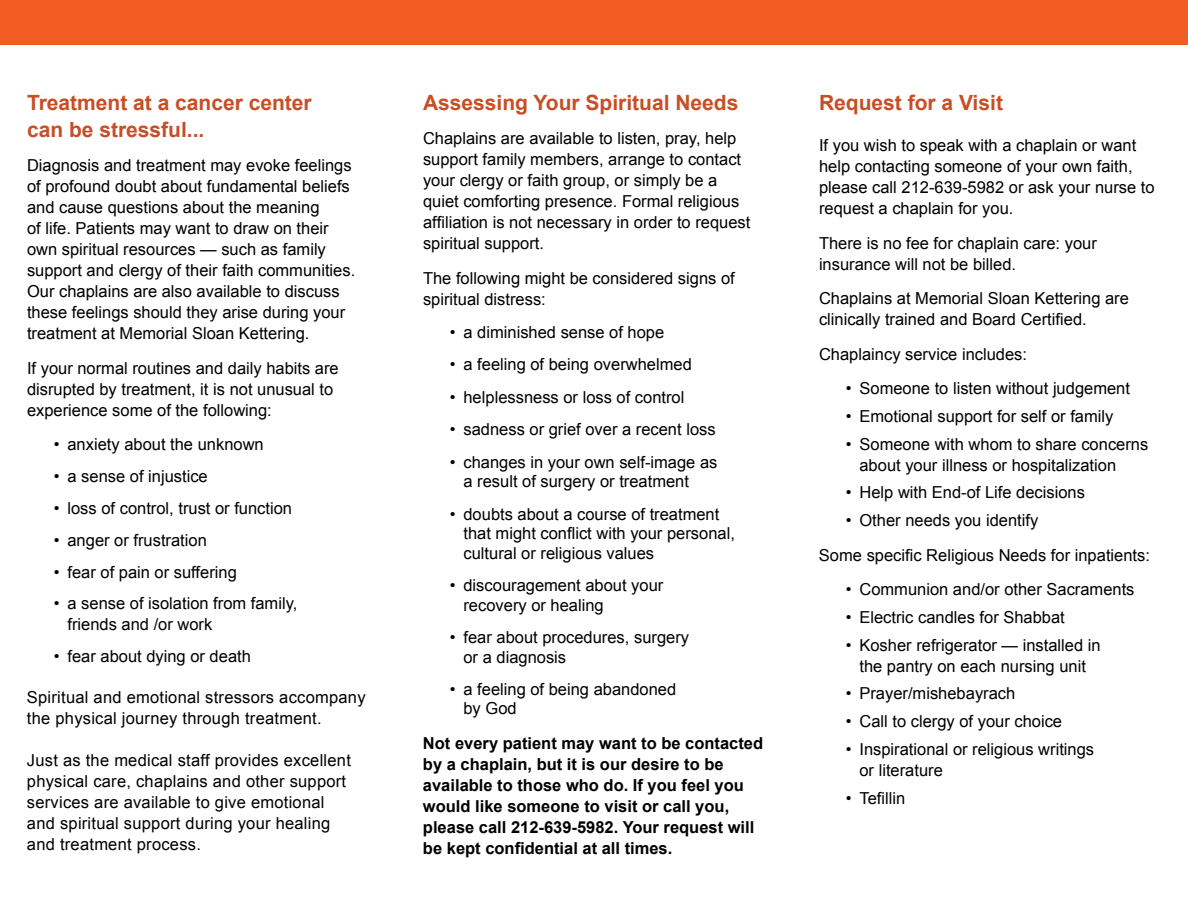
<style>
.page{position:relative;width:1188px;height:918px;background:#fff}
.page>*{position:absolute;margin:0;border:0;box-sizing:border-box;transform-origin:0 0}
.t1{font:700 21px/27px "Arial";color:#c74e25}
.t2{font:16.5px/21px "Arial";color:#000}
.t3{font:700 16.5px/21px "Arial";color:#000}
</style>
<div class="page">
<div style="left:0;top:0;width:1188px;height:44px;background:#f15d22"></div>
<p class="t1" style="left:27px;top:90px;width:286px">Treatment at a cancer center can be stressful...</p>
<p class="t2" style="left:27px;top:155px;width:330px">Diagnosis and treatment may evoke feelings of profound doubt about fundamental beliefs and cause questions about the meaning<br>of life. Patients may want to draw on their own spiritual resources — such as family support and clergy of their faith communities.<br>Our chaplains are also available to discuss these feelings should they arise during your treatment at Memorial Sloan Kettering.</p>
<p class="t2" style="left:27px;top:358px;width:313px">If your normal routines and daily habits are disrupted by treatment, it is not unusual to experience some of the following:</p>
<p class="t2" style="left:54px;top:434px;width:211px">• anxiety about the unknown</p>
<p class="t2" style="left:54px;top:466px;width:155px">• a sense of injustice</p>
<p class="t2" style="left:54px;top:498px;width:240px">• loss of control, trust or function</p>
<p class="t2" style="left:54px;top:530px;width:154px">• anger or frustration</p>
<p class="t2" style="left:54px;top:561px;width:184px">• fear of pain or suffering</p>
<p class="t2" style="left:67px;top:593px;width:231px;text-indent:-13px">• a sense of isolation from family, friends and /or work</p>
<p class="t2" style="left:54px;top:646px;width:198px">• fear about dying or death</p>
<p class="t2" style="left:27px;top:687px;width:340px">Spiritual and emotional stressors accompany the physical journey through treatment.</p>
<p class="t2" style="left:27px;top:750px;width:325px">Just as the medical staff provides excellent physical care, chaplains and other support services are available to give emotional and spiritual support during your healing and treatment process.</p>
<p class="t1" style="left:423px;top:90px;width:317px">Assessing Your Spiritual Needs</p>
<p class="t2" style="left:423px;top:128px;width:329px">Chaplains are available to listen, pray, help support family members, arrange to contact your clergy or faith group, or simply be a quiet comforting presence. Formal religious affiliation is not necessary in order to request spiritual support.</p>
<p class="t2" style="left:423px;top:268px;width:313px">The following might be considered signs of spiritual distress:</p>
<p class="t2" style="left:450px;top:322px;width:216px">• a diminished sense of hope</p>
<p class="t2" style="left:450px;top:354px;width:243px">• a feeling of being overwhelmed</p>
<p class="t2" style="left:450px;top:387px;width:236px">• helplessness or loss of control</p>
<p class="t2" style="left:450px;top:419px;width:267px">• sadness or grief over a recent loss</p>
<p class="t2" style="left:463px;top:452px;width:256px;line-height:19.5px;text-indent:-13px">• changes in your own self-image as a result of surgery or treatment</p>
<p class="t2" style="left:463px;top:504px;width:273px;line-height:19.5px;text-indent:-13px">• doubts about a course of treatment that might conflict with your personal, cultural or religious values</p>
<p class="t2" style="left:463px;top:576px;width:201px;line-height:19.5px;text-indent:-13px">• discouragement about your recovery or healing</p>
<p class="t2" style="left:463px;top:628px;width:227px;line-height:19.5px;text-indent:-13px">• fear about procedures, surgery or a diagnosis</p>
<p class="t2" style="left:463px;top:680px;width:214px;line-height:19.5px;text-indent:-13px">• a feeling of being abandoned by God</p>
<p class="t3" style="left:423px;top:733px;width:342px">Not every patient may want to be contacted by a chaplain, but it is our desire to be available to those who do. If you feel you would like someone to visit or call you, please call 212-639-5982. Your request will be kept confidential at all times.</p>
<p class="t1" style="left:819px;top:90px;width:185px">Request for a Visit</p>
<p class="t2" style="left:819px;top:135px;width:337px">If you wish to speak with a chaplain or want help contacting someone of your own faith, please call 212-639-5982 or ask your nurse to request a chaplain for you.</p>
<p class="t2" style="left:819px;top:232px;width:279px">There is no fee for chaplain care: your insurance will not be billed.</p>
<p class="t2" style="left:819px;top:288px;width:311px">Chaplains at Memorial Sloan Kettering are clinically trained and Board Certified.</p>
<p class="t2" style="left:819px;top:343px;width:210px">Chaplaincy service includes:</p>
<p class="t2" style="left:846px;top:378px;width:286px">• Someone to listen without judgement</p>
<p class="t2" style="left:846px;top:406px;width:269px">• Emotional support for self or family</p>
<p class="t2" style="left:859px;top:433px;width:290px;text-indent:-13px">• Someone with whom to share concerns about your illness or hospitalization</p>
<p class="t2" style="left:846px;top:482px;width:241px">• Help with End-of Life decisions</p>
<p class="t2" style="left:819px;top:503px;width:333px;line-height:34.5px;text-indent:27px">• Other needs you identify<br>Some specific Religious Needs for inpatients:</p>
<p class="t2" style="left:846px;top:579px;width:290px">• Communion and/or other Sacraments</p>
<p class="t2" style="left:846px;top:607px;width:220px">• Electric candles for Shabbat</p>
<p class="t2" style="left:846px;top:634px;width:256px;text-align:center">• Kosher refrigerator — installed in the pantry on each nursing unit</p>
<p class="t2" style="left:846px;top:683px;width:171px">• Prayer/mishebayrach</p>
<p class="t2" style="left:846px;top:711px;width:218px">• Call to clergy of your choice</p>
<p class="t2" style="left:859px;top:739px;width:236px;text-indent:-13px">• Inspirational or religious writings or literature</p>
<p class="t2" style="left:846px;top:787px;width:61px">• Tefillin</p>
</div>
